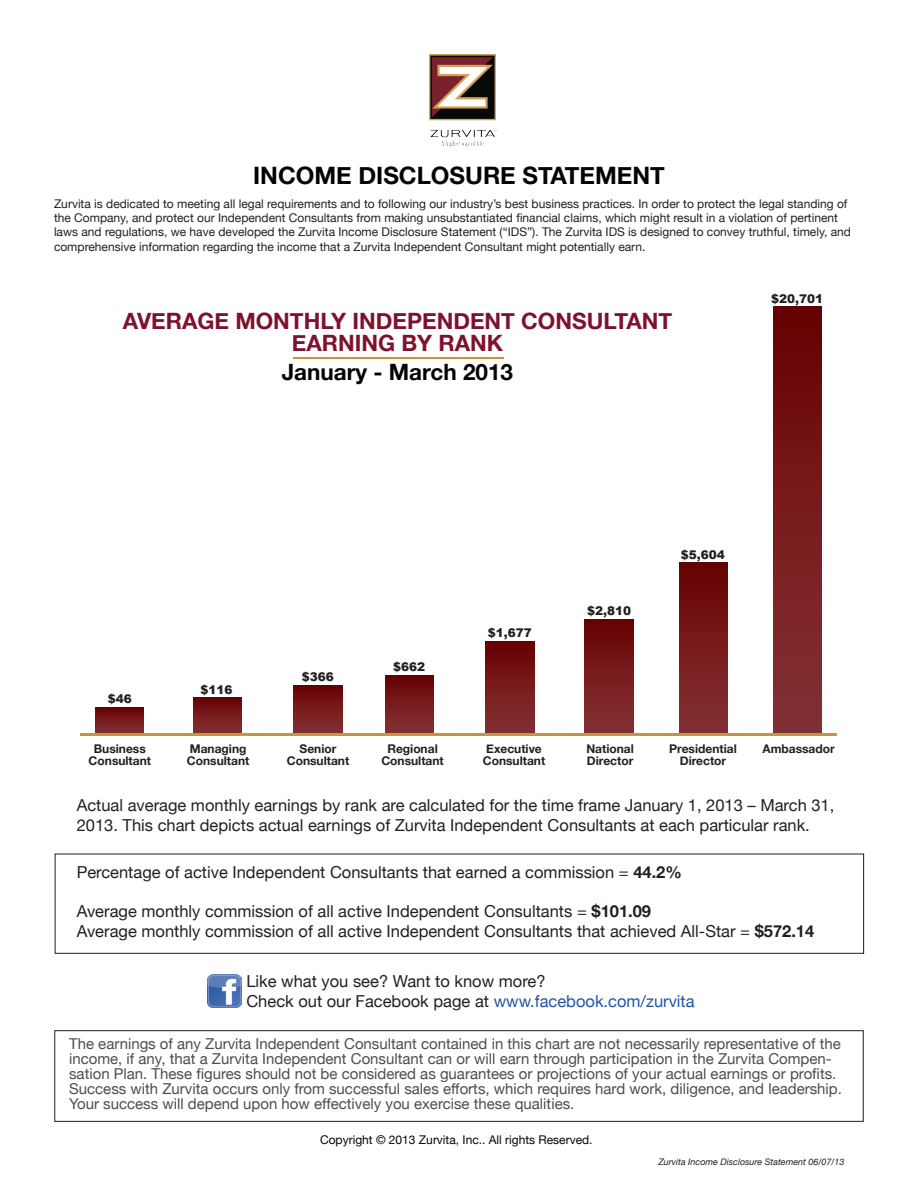
<style>
.page{position:relative;width:918px;height:1188px;background:#fff}
.page>*{position:absolute;margin:0;border:0;box-sizing:border-box;transform-origin:0 0}
.t1{font:700 24px "Helvetica Neue";color:#040503}
.t2{font:700 22.5px/22.5px "Helvetica Neue";color:#7e122e;text-align:center}
.t3{font:700 22.5px "Helvetica Neue";color:#040503}
.t4{font:16.5px/19.8px "Helvetica Neue";color:#231f20}
.t5{font:15px/15px "Helvetica Neue";color:#4e4d4c}
.t6{font:12px/14.4px "Helvetica Neue";color:#231f20}
.t7{font:700 12px/12px "Helvetica Neue";color:#231f20;text-align:center}
.t8{font:12px "Helvetica Neue";color:#040503}
.t9{font:900 12px "Arial";color:#231f20}
.t10{font:italic 9px "Helvetica Neue";color:#231f20}
.s1{font-weight:700}
.s2{color:#2254a4}
</style>
<div class="page">
<div style="left:773px;top:307px;width:49px;height:427px;background:linear-gradient(to bottom,#680202,#853236)"></div>
<div style="left:679px;top:563px;width:48px;height:171px;background:linear-gradient(to bottom,#680202,#853236)"></div>
<div style="left:585px;top:619px;width:48px;height:115px;background:linear-gradient(to bottom,#680203,#853236)"></div>
<div style="left:486px;top:641px;width:48px;height:93px;background:linear-gradient(to bottom,#680202,#853236)"></div>
<div style="left:385px;top:675px;width:49px;height:59px;background:linear-gradient(to bottom,#680202,#853236)"></div>
<div style="left:294px;top:685px;width:48px;height:49px;background:linear-gradient(to bottom,#680102,#853235)"></div>
<div style="left:193px;top:698px;width:48px;height:36px;background:linear-gradient(to bottom,#690203,#833034)"></div>
<svg style="left:96px;top:708px;width:48px;height:25px"></svg>
<hr style="left:80px;top:734px;width:757px;height:2px;background:#c6953d">
<hr style="left:293px;top:357px;width:211px;height:2px;background:#c6953d">
<img style="left:429px;top:54px;width:67px;height:93px">
<img style="left:208px;top:974px;width:33px;height:34px">
<div style="left:54px;top:1030px;width:810px;height:92px;border:1px solid #231f20"></div>
<div style="left:55px;top:854px;width:809px;height:100px;border:1px solid #231f20"></div>
<h1 class="t1" style="left:253px;top:157px;width:413px">INCOME DISCLOSURE STATEMENT</h1>
<p class="t6" style="left:54px;top:197px;width:799px">Zurvita is dedicated to meeting all legal requirements and to following our industry’s best business practices. In order to protect the legal standing of the Company, and protect our Independent Consultants from making unsubstantiated financial claims, which might result in a violation of pertinent laws and regulations, we have developed the Zurvita Income Disclosure Statement (“IDS”). The Zurvita IDS is designed to convey truthful, timely, and comprehensive information regarding the income that a Zurvita Independent Consultant might potentially earn.</p>
<h2 class="t2" style="left:123px;top:310px;width:551px">AVERAGE MONTHLY INDEPENDENT CONSULTANT<br>EARNING BY RANK</h2>
<h2 class="t3" style="left:282px;top:355px;width:233px">January - March 2013</h2>
<p class="t9" style="left:771px;top:290px;width:54px">$20,701</p>
<p class="t9" style="left:108px;top:690px;width:26px">$46</p>
<p class="t9" style="left:201px;top:681px;width:34px">$116</p>
<p class="t9" style="left:302px;top:668px;width:34px">$366</p>
<p class="t9" style="left:393px;top:658px;width:34px">$662</p>
<p class="t9" style="left:488px;top:624px;width:46px">$1,677</p>
<p class="t9" style="left:587px;top:602px;width:46px">$2,810</p>
<p class="t9" style="left:681px;top:546px;width:46px">$5,604</p>
<p class="t7" style="left:89px;top:743px;width:64px">Business<br>Consultant</p>
<p class="t7" style="left:187px;top:743px;width:64px;text-align:left">Managing<br>Consultant</p>
<p class="t7" style="left:287px;top:743px;width:64px">Senior<br>Consultant</p>
<p class="t7" style="left:381px;top:743px;width:64px">Regional<br>Consultant</p>
<p class="t7" style="left:483px;top:743px;width:64px;text-align:left">Executive<br>Consultant</p>
<p class="t7" style="left:586px;top:743px;width:49px;text-align:left">National<br>Director</p>
<p class="t7" style="left:669px;top:743px;width:69px">Presidential<br>Director</p>
<p class="t7" style="left:762px;top:743px;width:74px">Ambassador</p>
<h3 class="t4" style="left:77px;top:796px;width:759px">Actual average monthly earnings by rank are calculated for the time frame January 1, 2013 – March 31,<br>2013. This chart depicts actual earnings of Zurvita Independent Consultants at each particular rank.</h3>
<h3 class="t4" style="left:77px;top:863px;width:607px">Percentage of active Independent Consultants that earned a commission = <span class="s1">44.2%</span></h3>
<h3 class="t4" style="left:77px;top:903px;width:739px">Average monthly commission of all active Independent Consultants = <span class="s1">$101.09<br></span>Average monthly commission of all active Independent Consultants that achieved All-Star = <span class="s1">$572.14</span></h3>
<h3 class="t4" style="left:246px;top:972px;width:450px">Like what you see? Want to know more?<br>Check out our Facebook page at <span class="s2">www.facebook.com/zurvita</span></h3>
<p class="t5" style="left:69px;top:1037px;width:774px">The earnings of any Zurvita Independent Consultant contained in this chart are not necessarily representative of the income, if any, that a Zurvita Independent Consultant can or will earn through participation in the Zurvita Compen&shy;sation Plan. These figures should not be considered as guarantees or projections of your actual earnings or profits.<br>Success with Zurvita occurs only from successful sales efforts, which requires hard work, diligence, and leadership.<br>Your success will depend upon how effectively you exercise these qualities.</p>
<p class="t8" style="left:320px;top:1131px;width:274px">Copyright © 2013 Zurvita, Inc.. All rights Reserved.</p>
<p class="t10" style="left:658px;top:1156px;width:188px">Zurvita Income Disclosure Statement 06/07/13</p>
</div>
